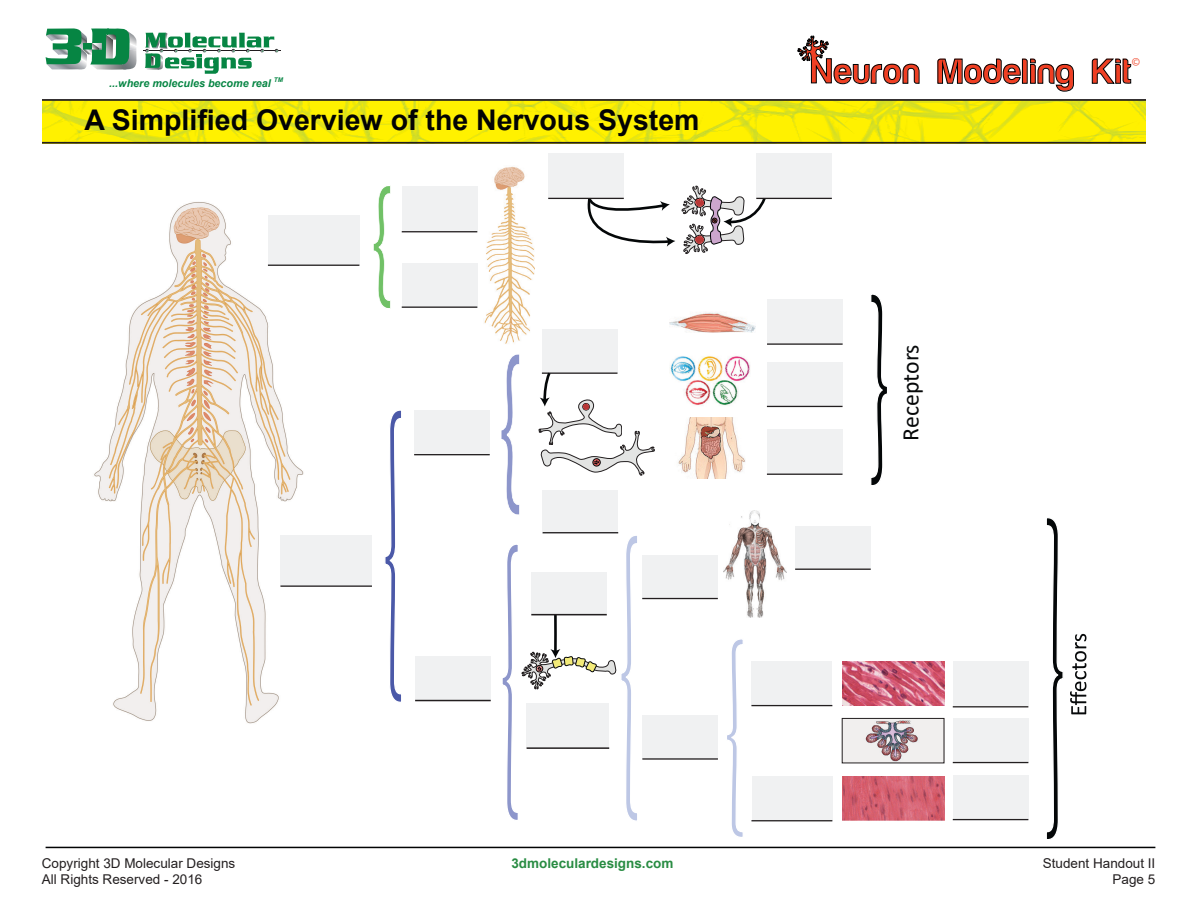
<style>
.page{position:relative;width:1188px;height:918px;background:#fff}
.page>*{position:absolute;margin:0;border:0;box-sizing:border-box;transform-origin:0 0}
.t1{font:202.5px "Myriad Pro";color:#8d96cb;scale:.39 1}
.t2{font:154.8px "Myriad Pro";color:#71c167;scale:.47 1}
.t3{font:700 35.55px "Harabara Mais Bold Harabara Mais";color:#ef3f23}
.t4{font:700 28.5px "Arial";color:#020304}
.t5{font:23.7px "Calibri";color:#07090a}
.t6{font:13.5px/16.2px "Arial";color:#231f20}
.t7{font:700 13.5px "Arial";color:#298c43}
.t8{font:12.3px "Myriad Pro";color:#ef3f23}
.t9{font:italic 700 10.8px "Arial";color:#068543}
</style>
<div class="page">
<img style="left:42px;top:102px;width:1104px;height:39px">
<div style="left:32px;top:99px;width:1118px;height:45px;border:2px solid #231f20"></div>
<div style="left:13px;top:90px;width:29px;height:79px;background:#fff"></div>
<div style="left:1146px;top:90px;width:29px;height:76px;background:#fff"></div>
<hr style="left:46px;top:847px;width:1109px;height:1px;background:#020304">
<hr style="left:143px;top:50px;width:137px;height:1px;background:#201c1e">
<svg style="left:46px;top:28px;width:91px;height:42px"></svg>
<svg style="left:145px;top:33px;width:133px;height:41px"></svg>
<svg style="left:937px;top:58px;width:137px;height:34px"></svg>
<svg style="left:1092px;top:58px;width:39px;height:26px"></svg>
<svg style="left:797px;top:36px;width:123px;height:48px"></svg>
<img style="left:94px;top:202px;width:210px;height:522px">
<div style="left:268px;top:215px;width:91px;height:50px;background:#f0f1f2"></div>
<div style="left:402px;top:263px;width:75px;height:45px;background:#f0f1f2"></div>
<div style="left:402px;top:186px;width:75px;height:45px;background:#f0f1f2"></div>
<div style="left:280px;top:535px;width:92px;height:50px;background:#f0f1f2"></div>
<div style="left:414px;top:410px;width:76px;height:45px;background:#f0f1f2"></div>
<div style="left:415px;top:656px;width:76px;height:45px;background:#f0f1f2"></div>
<div style="left:548px;top:153px;width:76px;height:45px;background:#f0f1f2"></div>
<div style="left:756px;top:153px;width:76px;height:45px;background:#f0f1f2"></div>
<div style="left:767px;top:362px;width:76px;height:44px;background:#f0f1f2"></div>
<div style="left:751px;top:661px;width:81px;height:45px;background:#f0f1f2"></div>
<div style="left:752px;top:776px;width:81px;height:45px;background:#f0f1f2"></div>
<div style="left:953px;top:661px;width:75px;height:45px;background:#f0f1f2"></div>
<div style="left:953px;top:718px;width:75px;height:45px;background:#f0f1f2"></div>
<div style="left:953px;top:775px;width:75px;height:45px;background:#f0f1f2"></div>
<hr style="left:268px;top:265px;width:91px;height:1px;background:#231f20">
<hr style="left:280px;top:585px;width:92px;height:2px;background:#231f20">
<svg style="left:385px;top:410px;width:16px;height:292px"></svg>
<img style="left:484px;top:166px;width:50px;height:178px">
<hr style="left:402px;top:231px;width:75px;height:1px;background:#231f20">
<hr style="left:402px;top:307px;width:75px;height:1px;background:#231f20">
<div style="left:542px;top:490px;width:76px;height:43px;background:#f0f1f2"></div>
<hr style="left:543px;top:532px;width:75px;height:1px;background:#231f20">
<div style="left:542px;top:330px;width:76px;height:43px;background:#f0f1f2"></div>
<hr style="left:414px;top:454px;width:76px;height:1px;background:#231f20">
<img style="left:842px;top:661px;width:102px;height:44px">
<img style="left:842px;top:776px;width:102px;height:45px">
<img style="left:844px;top:720px;width:98px;height:41px">
<img style="left:723px;top:510px;width:64px;height:108px">
<img style="left:670px;top:356px;width:80px;height:49px">
<svg style="left:681px;top:186px;width:87px;height:68px"></svg>
<svg style="left:582px;top:197px;width:93px;height:50px"></svg>
<hr style="left:548px;top:198px;width:76px;height:1px;background:#231f20">
<hr style="left:756px;top:198px;width:76px;height:1px;background:#231f20">
<hr style="left:767px;top:406px;width:76px;height:1px;background:#231f20">
<hr style="left:953px;top:706px;width:75px;height:1px;background:#231f20">
<hr style="left:953px;top:762px;width:75px;height:1px;background:#231f20">
<hr style="left:953px;top:819px;width:75px;height:1px;background:#231f20">
<hr style="left:751px;top:705px;width:81px;height:1px;background:#231f20">
<hr style="left:751px;top:820px;width:81px;height:1px;background:#231f20">
<img style="left:678px;top:417px;width:68px;height:62px">
<div style="left:767px;top:429px;width:76px;height:45px;background:#f0f1f2"></div>
<hr style="left:767px;top:474px;width:76px;height:1px;background:#231f20">
<div style="left:842px;top:718px;width:102px;height:45px;border:1px solid #231f20"></div>
<img style="left:670px;top:312px;width:86px;height:21px">
<div style="left:767px;top:299px;width:76px;height:45px;background:#f0f1f2"></div>
<hr style="left:767px;top:343px;width:76px;height:2px;background:#231f20">
<svg style="left:871px;top:294px;width:16px;height:191px"></svg>
<svg style="left:1070px;top:634px;width:16px;height:80px"></svg>
<div style="left:642px;top:716px;width:76px;height:43px;background:#f0f1f2"></div>
<hr style="left:642px;top:758px;width:76px;height:2px;background:#231f20">
<div style="left:642px;top:555px;width:76px;height:44px;background:#f0f1f2"></div>
<hr style="left:642px;top:598px;width:76px;height:1px;background:#231f20">
<svg style="left:727px;top:639px;width:16px;height:198px"></svg>
<div style="left:795px;top:526px;width:76px;height:43px;background:#f0f1f2"></div>
<hr style="left:795px;top:569px;width:76px;height:1px;background:#231f20">
<svg style="left:1046px;top:518px;width:17px;height:321px"></svg>
<svg style="left:502px;top:536px;width:135px;height:285px"></svg>
<svg style="left:539px;top:372px;width:116px;height:104px"></svg>
<hr style="left:415px;top:700px;width:76px;height:1px;background:#231f20">
<hr style="left:527px;top:747px;width:82px;height:2px;background:#231f20">
<hr style="left:531px;top:614px;width:76px;height:1px;background:#231f20">
<p class="t9" style="left:109px;top:76px;width:175px">...where molecules become real <sup>TM</sup></p>
<h3 class="t4" style="left:84px;top:100px;width:617px">A Simplified Overview of the Nervous System</h3>
<h2 class="t2" style="left:392px;top:350px;width:46px;rotate:-180deg">}</h2>
<h3 class="t3" style="left:833px;top:51px;width:300px">euron Modeling Kit</h3>
<p class="t8" style="left:1132px;top:55px;width:10px">©</p>
<h1 class="t1" style="left:521px;top:569px;width:59px;rotate:-180deg">}</h1>
<h3 class="t5" style="left:894px;top:441px;width:97px;rotate:-90deg">Receptors</h3>
<p class="t6" style="left:42px;top:855px;width:195px">Copyright 3D Molecular Designs<br>All Rights Reserved - 2016</p>
<p class="t7" style="left:511px;top:853px;width:164px">3dmoleculardesigns.com</p>
<p class="t6" style="left:1043px;top:855px;width:114px;text-align:right">Student Handout II<br>Page 5</p>
</div>
